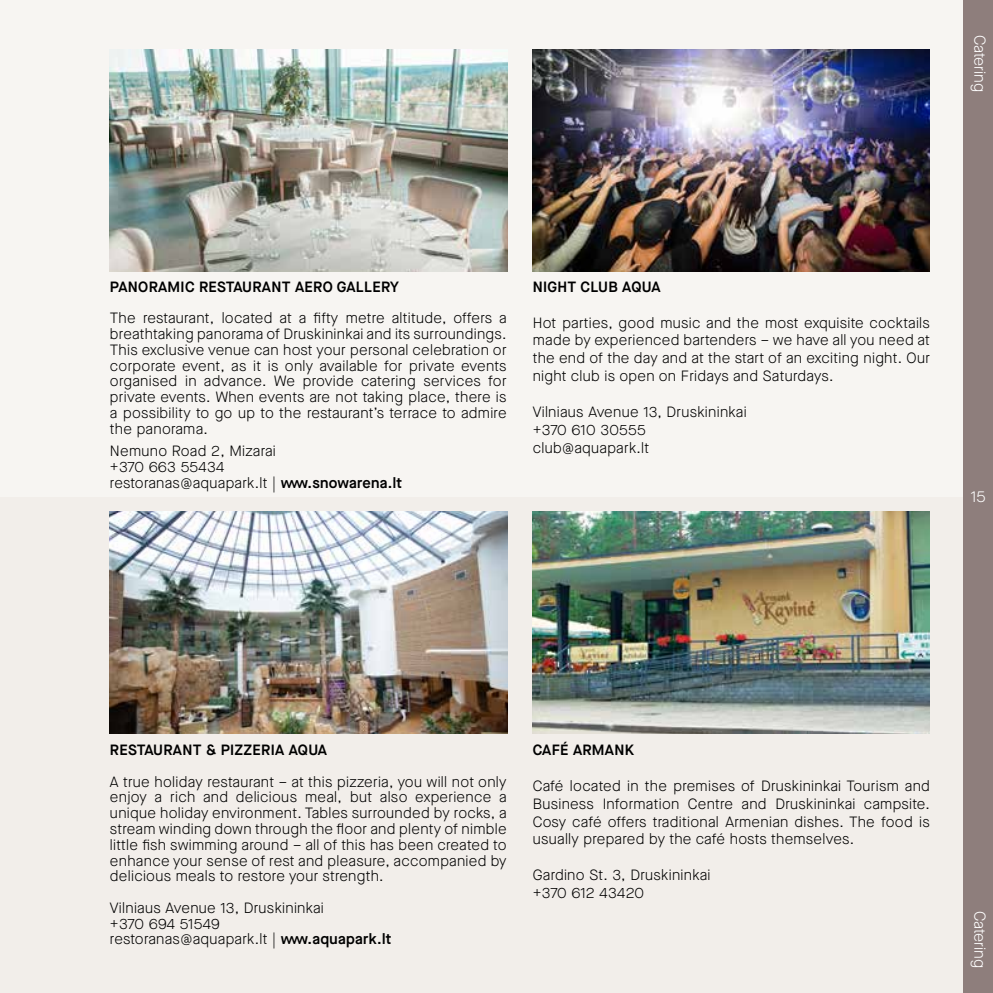
<style>
.page{position:relative;width:993px;height:993px;background:#fff}
.page>*{position:absolute;margin:0;border:0;box-sizing:border-box;transform-origin:0 0}
.t1{font:300 15.75px "Maison Neue";color:#fff}
.t2{font:300 14.88px/15.8px "Maison Neue";letter-spacing:.02em;color:#000;text-align:justify}
.t3{font:600 14.88px "Maison Neue";letter-spacing:.02em;color:#000}
.s1{font-weight:600}
</style>
<div class="page">
<div style="left:0;top:0;width:992px;height:992px;background:#f7f5f2"></div>
<div style="left:0;top:497px;width:992px;height:495px;background:#f2eeea"></div>
<img style="left:532px;top:511px;width:397px;height:222px">
<img style="left:110px;top:511px;width:397px;height:222px">
<img style="left:532px;top:50px;width:397px;height:222px">
<img style="left:110px;top:50px;width:397px;height:222px">
<div style="left:962px;top:0;width:30px;height:992px;background:#8e7e7c"></div>
<p class="t1" style="left:990px;top:35px;width:59px;rotate:90deg">Catering</p>
<p class="t3" style="left:110px;top:276px;width:290px">PANORAMIC RESTAURANT AERO GALLERY</p>
<p class="t2" style="left:110px;top:310px;width:398px">The restaurant, located at a fifty metre altitude, offers a breathtaking panorama of Druskininkai and its surroundings.<br>This exclusive venue can host your personal celebration or corporate event, as it is only available for private events organised in advance. We provide catering services for private events. When events are not taking place, there is a possibility to go up to the restaurant’s terrace to admire the panorama.</p>
<p class="t2" style="left:110px;top:443px;width:293px;text-align:left">Nemuno Road 2, Mizarai<br>+370 663 55434<br>restoranas@aquapark.lt | <span class="s1">www.snowarena.lt</span></p>
<p class="t3" style="left:532px;top:276px;width:129px">NIGHT CLUB AQUA</p>
<p class="t2" style="left:532px;top:313px;width:398px;line-height:17.8px">Hot parties, good music and the most exquisite cocktails made by experienced bartenders – we have all you need at the end of the day and at the start of an exciting night. Our night club is open on Fridays and Saturdays.</p>
<p class="t2" style="left:532px;top:402px;width:215px;line-height:17.8px;text-align:left">Vilniaus Avenue 13, Druskininkai +370 610 30555 club@aquapark.lt</p>
<p class="t1" style="left:970px;top:486px;width:16px">15</p>
<p class="t3" style="left:110px;top:739px;width:218px">RESTAURANT &amp; PIZZERIA AQUA</p>
<p class="t2" style="left:110px;top:773px;width:398px">A true holiday restaurant – at this pizzeria, you will not only enjoy a rich and delicious meal, but also experience a unique holiday environment. Tables surrounded by rocks, a stream winding down through the floor and plenty of nimble little fish swimming around – all of this has been created to enhance your sense of rest and pleasure, accompanied by delicious meals to restore your strength.</p>
<p class="t2" style="left:110px;top:899px;width:283px;text-align:left">Vilniaus Avenue 13, Druskininkai<br>+370 694 51549<br>restoranas@aquapark.lt | <span class="s1">www.aquapark.lt</span></p>
<p class="t3" style="left:532px;top:739px;width:103px">CAFÉ ARMANK</p>
<p class="t2" style="left:532px;top:776px;width:398px;line-height:17.8px">Café located in the premises of Druskininkai Tourism and Business Information Centre and Druskininkai campsite.<br>Cosy café offers traditional Armenian dishes. The food is usually prepared by the café hosts themselves.</p>
<p class="t2" style="left:532px;top:865px;width:179px;line-height:17.8px">Gardino St. 3, Druskininkai +370 612 43420</p>
<p class="t1" style="left:990px;top:910px;width:59px;rotate:90deg">Catering</p>
</div>
